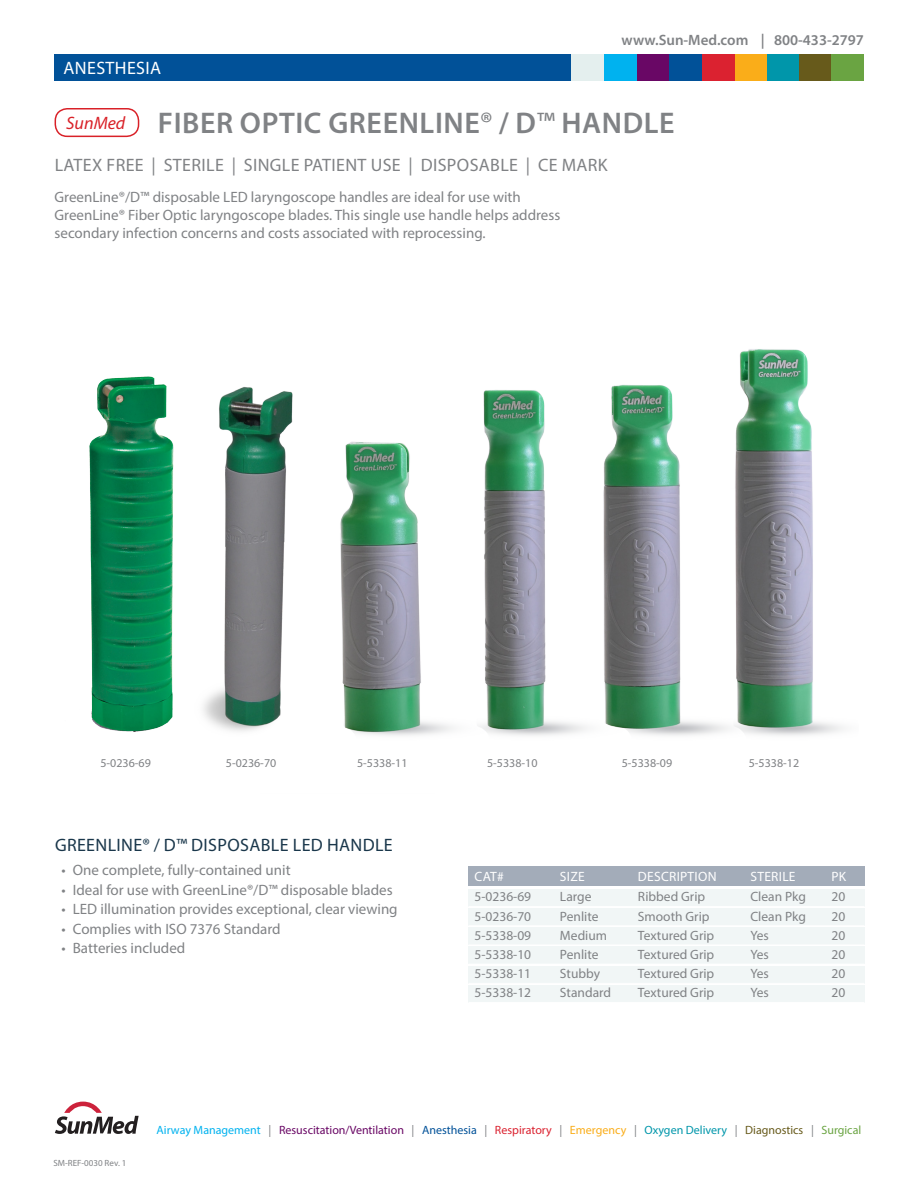
<style>
.page{position:relative;width:918px;height:1188px;background:#fff}
.page>*{position:absolute;margin:0;border:0;box-sizing:border-box;transform-origin:0 0}
.Main_Product_Name{font:600 30px "Myriad Pro";letter-spacing:.02em;color:#808285}
.Attrubute{font:18px "Myriad Pro";letter-spacing:.02em;color:#808285}
.Product_Name_-_Table{font:18px "Myriad Pro";letter-spacing:.02em;color:#1a374b}
.t1{font:18px "Myriad Pro";letter-spacing:.02em;color:#fff}
.Brand_Pill{font:italic 18px "Myriad Pro";color:#d92128}
.Product_Narrative{font:15px/18px "Myriad Pro";color:#808285}
.Bullets{font:15px "Myriad Pro";color:#808285}
.t2{font:600 15px "Myriad Pro";color:#808285}
.SKUs{font:13.5px "Myriad Pro";color:#808285}
.Table_Headers{font:13.5px "Myriad Pro";letter-spacing:.02em;color:#fff}
.t3{font:12px "Myriad Pro";color:#690765}
.Callouts{font:12px "Myriad Pro";color:#808285}
.Callouts-2{font:9px "Myriad Pro";color:#808285}
.s1{font-weight:400}
.s2{color:#00b2ef}
.s3{color:#808285}
.s4{color:#015198}
.s5{color:#db2230}
.s6{color:#faad19}
.s7{color:#0096aa}
.s8{color:#675a1b}
.s9{color:#6aa442}
</style>
<div class="page">
<svg style="left:55px;top:1102px;width:84px;height:32px"></svg>
<div style="left:54px;top:54px;width:518px;height:27px;background:#015198"></div>
<div style="left:637px;top:54px;width:33px;height:27px;background:#690765"></div>
<div style="left:670px;top:54px;width:32px;height:27px;background:#015198"></div>
<div style="left:702px;top:54px;width:33px;height:27px;background:#db2230"></div>
<div style="left:735px;top:54px;width:33px;height:27px;background:#faad19"></div>
<div style="left:768px;top:54px;width:32px;height:27px;background:#0096aa"></div>
<div style="left:799px;top:54px;width:33px;height:27px;background:#675a1b"></div>
<div style="left:831px;top:54px;width:33px;height:27px;background:#6aa442"></div>
<div style="left:604px;top:54px;width:33px;height:27px;background:#00b2ef"></div>
<div style="left:572px;top:54px;width:32px;height:27px;background:#e4efee"></div>
<div style="left:55px;top:108px;width:84px;height:29px;border:2px solid #d92128;border-radius:12px"></div>
<div style="left:468px;top:866px;width:396px;height:20px;background:#a3acb9"></div>
<div style="left:468px;top:889px;width:396px;height:18px;background:#f1f6f6"></div>
<hr style="left:468px;top:906px;width:396px;height:1px;background:#fff">
<div style="left:468px;top:908px;width:396px;height:18px;background:#f1f6f6"></div>
<hr style="left:468px;top:925px;width:396px;height:1px;background:#fff">
<div style="left:468px;top:927px;width:396px;height:18px;background:#f1f6f6"></div>
<div style="left:468px;top:947px;width:396px;height:17px;background:#f1f6f6"></div>
<div style="left:468px;top:966px;width:396px;height:18px;background:#f1f6f6"></div>
<hr style="left:468px;top:983px;width:396px;height:1px;background:#fff">
<div style="left:468px;top:985px;width:396px;height:18px;background:#f1f6f6"></div>
<hr style="left:468px;top:1002px;width:396px;height:1px;background:#fff">
<img style="left:434px;top:349px;width:410px;height:387px">
<img style="left:89px;top:376px;width:73px;height:356px">
<img style="left:162px;top:384px;width:272px;height:352px">
<p class="t1" style="left:64px;top:57px;width:99px">ANESTHESIA</p>
<p class="t2" style="left:622px;top:30px;width:244px">www.Sun-Med.com | 800-433-2797</p>
<p class="Brand_Pill" style="left:66px;top:112px;width:61px">SunMed</p>
<p class="Main_Product_Name" style="left:158px;top:103px;width:518px">FIBER OPTIC GREENLINE<span class="s1">®</span> / D<span class="s1">™</span> HANDLE</p>
<p class="Attrubute" style="left:55px;top:154px;width:554px">LATEX FREE | STERILE | SINGLE PATIENT USE | DISPOSABLE | CE MARK</p>
<p class="Product_Narrative" style="left:55px;top:187px;width:507px">GreenLine®/D™ disposable LED laryngoscope handles are ideal for use with<br>GreenLine® Fiber Optic laryngoscope blades. This single use handle helps address secondary infection concerns and costs associated with reprocessing.</p>
<p class="Callouts" style="left:100px;top:756px;width:52px">5-0236-69</p>
<p class="Callouts" style="left:226px;top:756px;width:52px">5-0236-70</p>
<p class="Callouts" style="left:357px;top:756px;width:52px">5-5338-11</p>
<p class="Callouts" style="left:487px;top:756px;width:52px">5-5338-10</p>
<p class="Callouts" style="left:622px;top:756px;width:52px">5-5338-09</p>
<p class="Callouts" style="left:749px;top:756px;width:52px">5-5338-12</p>
<p class="Product_Name_-_Table" style="left:55px;top:834px;width:339px">GREENLINE® / D™ DISPOSABLE LED HANDLE</p>
<p class="Bullets" style="left:62px;top:861px;width:231px">• One complete, fully-contained unit</p>
<p class="Bullets" style="left:62px;top:880px;width:333px">• Ideal for use with GreenLine®/D™ disposable blades</p>
<p class="Bullets" style="left:62px;top:900px;width:338px">• LED illumination provides exceptional, clear viewing</p>
<p class="Bullets" style="left:62px;top:919px;width:220px">• Complies with ISO 7376 Standard</p>
<p class="Bullets" style="left:62px;top:939px;width:125px">• Batteries included</p>
<p class="Table_Headers" style="left:475px;top:868px;width:31px">CAT#</p>
<p class="Table_Headers" style="left:560px;top:868px;width:26px">SIZE</p>
<p class="Table_Headers" style="left:638px;top:868px;width:80px">DESCRIPTION</p>
<p class="Table_Headers" style="left:750px;top:868px;width:47px">STERILE</p>
<p class="Table_Headers" style="left:831px;top:868px;width:16px">PK</p>
<p class="SKUs" style="left:474px;top:889px;width:58px">5-0236-69</p>
<p class="SKUs" style="left:560px;top:889px;width:33px">Large</p>
<p class="SKUs" style="left:638px;top:889px;width:69px">Ribbed Grip</p>
<p class="SKUs" style="left:750px;top:889px;width:57px">Clean Pkg</p>
<p class="SKUs" style="left:831px;top:889px;width:15px">20</p>
<p class="SKUs" style="left:474px;top:908px;width:58px">5-0236-70</p>
<p class="SKUs" style="left:560px;top:908px;width:40px">Penlite</p>
<p class="SKUs" style="left:638px;top:908px;width:73px">Smooth Grip</p>
<p class="SKUs" style="left:750px;top:908px;width:57px">Clean Pkg</p>
<p class="SKUs" style="left:831px;top:908px;width:15px">20</p>
<p class="SKUs" style="left:474px;top:927px;width:58px">5-5338-09</p>
<p class="SKUs" style="left:560px;top:927px;width:49px">Medium</p>
<p class="SKUs" style="left:638px;top:927px;width:78px">Textured Grip</p>
<p class="SKUs" style="left:750px;top:927px;width:20px">Yes</p>
<p class="SKUs" style="left:831px;top:927px;width:15px">20</p>
<p class="SKUs" style="left:474px;top:946px;width:58px">5-5338-10</p>
<p class="SKUs" style="left:560px;top:946px;width:40px">Penlite</p>
<p class="SKUs" style="left:638px;top:946px;width:78px">Textured Grip</p>
<p class="SKUs" style="left:750px;top:946px;width:20px">Yes</p>
<p class="SKUs" style="left:831px;top:946px;width:15px">20</p>
<p class="SKUs" style="left:474px;top:965px;width:58px">5-5338-11</p>
<p class="SKUs" style="left:560px;top:965px;width:42px">Stubby</p>
<p class="SKUs" style="left:638px;top:965px;width:78px">Textured Grip</p>
<p class="SKUs" style="left:750px;top:965px;width:20px">Yes</p>
<p class="SKUs" style="left:831px;top:965px;width:15px">20</p>
<p class="SKUs" style="left:474px;top:985px;width:58px">5-5338-12</p>
<p class="SKUs" style="left:560px;top:985px;width:53px">Standard</p>
<p class="SKUs" style="left:638px;top:985px;width:78px">Textured Grip</p>
<p class="SKUs" style="left:750px;top:985px;width:20px">Yes</p>
<p class="SKUs" style="left:831px;top:985px;width:15px">20</p>
<p class="Callouts-2" style="left:53px;top:1158px;width:75px">SM-REF-0030 Rev. 1</p>
<p class="t3" style="left:157px;top:1123px;width:706px"><span class="s2">Airway Management</span> <span class="s3">|</span> Resuscitation/Ventilation <span class="s3">|</span> <span class="s4">Anesthesia</span> <span class="s3">|</span> <span class="s5">Respiratory</span> <span class="s3">|</span> <span class="s6">Emergency</span> <span class="s3">|</span> <span class="s7">Oxygen Delivery</span> <span class="s3">|</span> <span class="s8">Diagnostics</span> <span class="s3">|</span> <span class="s9">Surgical</span></p>
</div>
